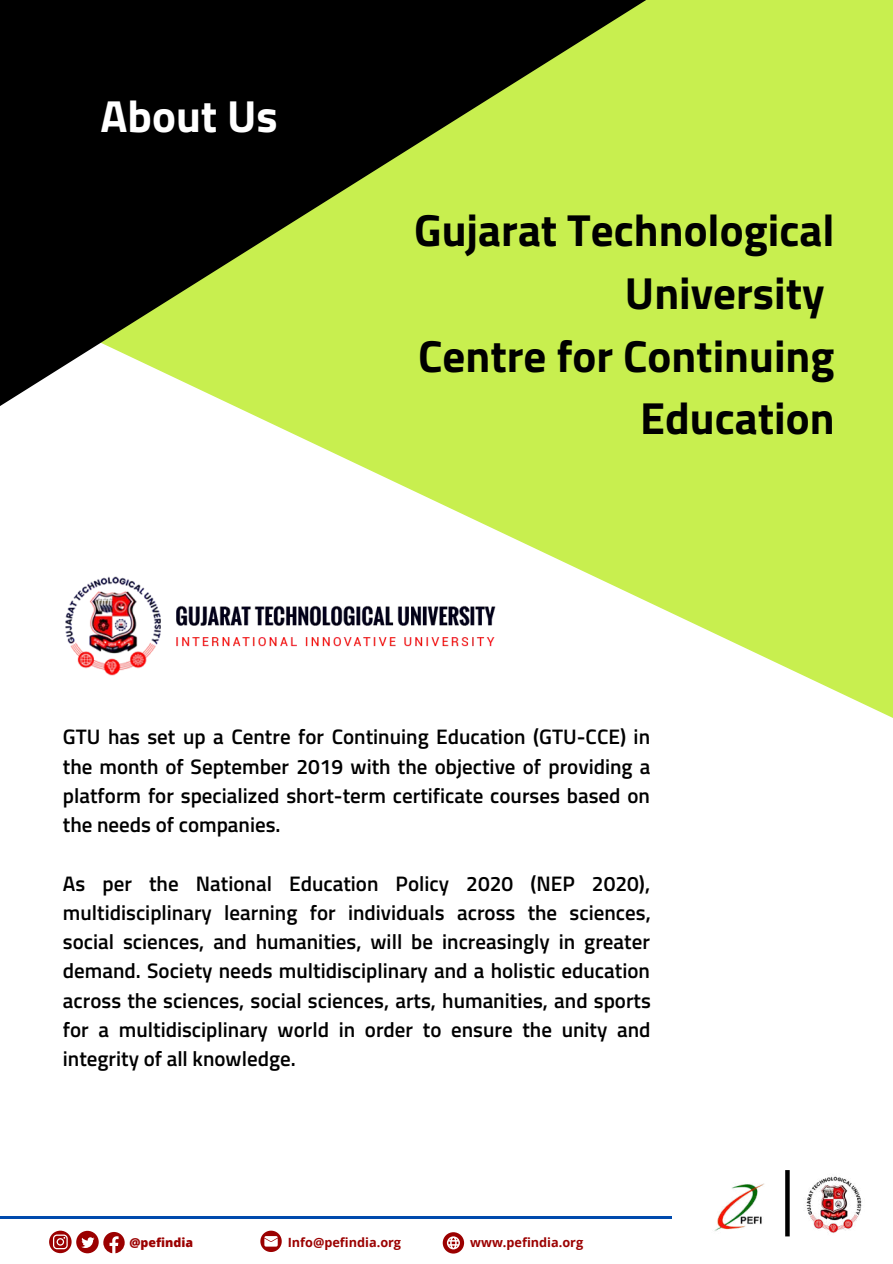
<style>
.page{position:relative;width:893px;height:1264px;background:#fff}
.page>*{position:absolute;margin:0;border:0;box-sizing:border-box;transform-origin:0 0}
.t1{font:700 45px/62.6px "Titillium Web";color:#000;text-align:right}
.t2{font:700 45px "Titillium Web";color:#fff}
.t3{font:600 21px/29.2px "Titillium Web";color:#000;text-align:justify}
.t4{font:700 12.75px "Open Sans";color:#9b0000}
.t5{font:800 12.45px "Open Sans";color:#9b0000}
</style>
<div class="page">
<svg style="left:386px;top:0;width:506px;height:718px;fill:#c8ef4f"></svg>
<hr style="left:0;top:1216px;width:671px;height:2px;background:#004aad">
<svg style="left:0;top:0;width:720px;height:478px;background:#809540"></svg>
<img style="left:714px;top:1183px;width:50px;height:48px">
<img style="left:806px;top:1176px;width:56px;height:57px">
<svg style="left:785px;top:1170px;width:4px;height:66px"></svg>
<img style="left:65px;top:574px;width:441px;height:103px">
<svg style="left:49px;top:1230px;width:76px;height:23px"></svg>
<svg style="left:442px;top:1232px;width:22px;height:21px"></svg>
<svg style="left:260px;top:1230px;width:22px;height:21px"></svg>
<h1 class="t2" style="left:101px;top:81px;width:179px">About Us</h1>
<h1 class="t1" style="left:414px;top:198px;width:422px">Gujarat Technological<br>University<br>Centre for Continuing<br>Education</h1>
<p class="t3" style="left:63px;top:722px;width:589px">GTU has set up a Centre for Continuing Education (GTU-CCE) in the month of September 2019 with the objective of providing a platform for specialized short-term certificate courses based on the needs of companies.</p>
<p class="t3" style="left:63px;top:868px;width:589px">As per the National Education Policy 2020 (NEP 2020), multidisciplinary learning for individuals across the sciences, social sciences, and humanities, will be increasingly in greater demand. Society needs multidisciplinary and a holistic education across the sciences, social sciences, arts, humanities, and sports for a multidisciplinary world in order to ensure the unity and integrity of all knowledge.</p>
<p class="t5" style="left:129px;top:1233px;width:65px">@pefindia</p>
<p class="t4" style="left:287px;top:1233px;width:115px">Info@pefindia.org</p>
<p class="t4" style="left:470px;top:1233px;width:114px">www.pefindia.org</p>
</div>
